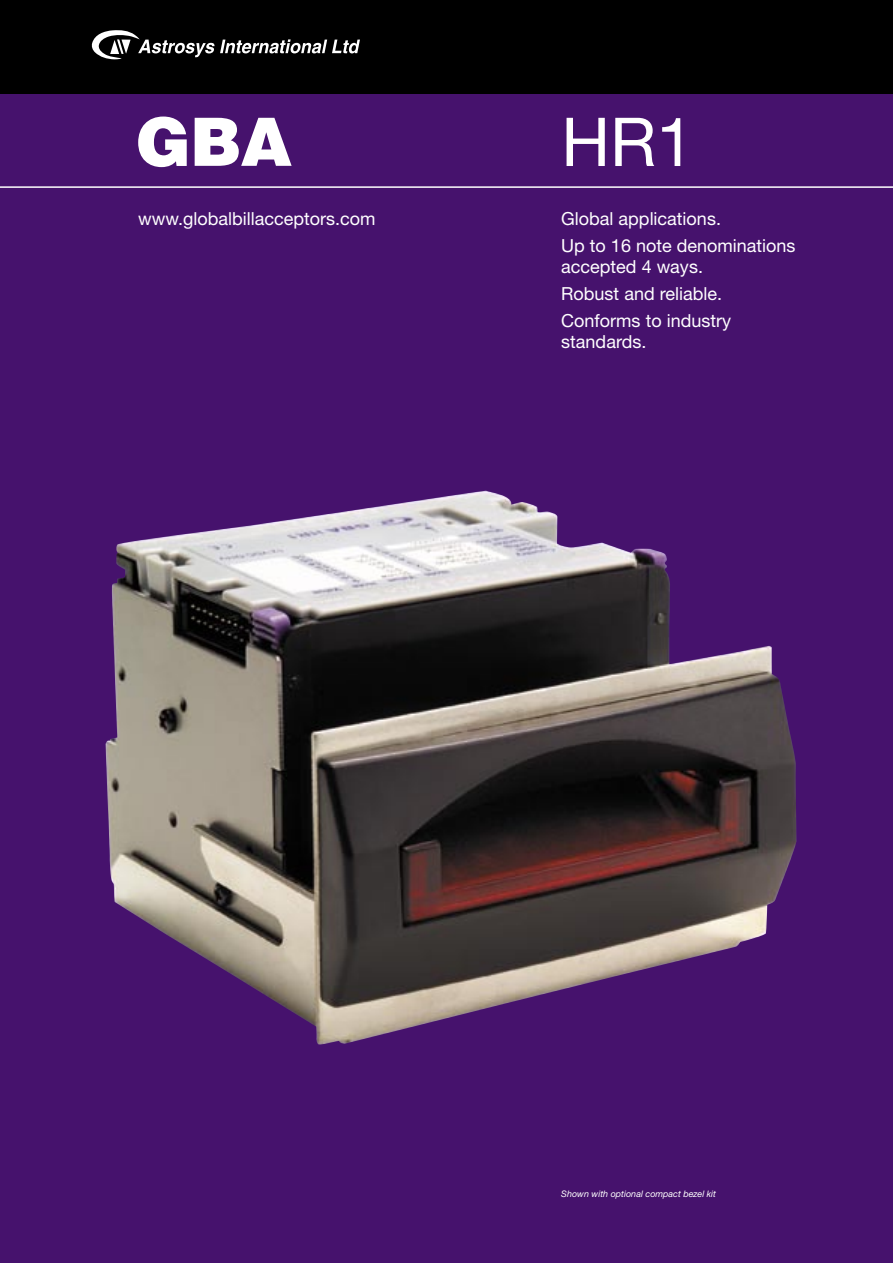
<style>
.page{position:relative;width:893px;height:1263px;background:#46126d}
.page>*{position:absolute;margin:0;border:0;box-sizing:border-box;transform-origin:0 0}
.t1{font:67.5px "Helvetica Neue";color:#fff}
.t2{font:18px/21px "Helvetica Neue";color:#fff}
.t3{font:italic 9px "Helvetica Neue";color:#fff}
</style>
<div class="page">
<div style="left:0;top:0;width:893px;height:94px;background:#000"></div>
<hr style="left:0;top:186px;width:893px;height:2px;background:#fff">
<svg style="left:138px;top:117px;width:49px;height:50px"></svg>
<svg style="left:195px;top:118px;width:97px;height:48px"></svg>
<svg style="left:91px;top:30px;width:269px;height:29px"></svg>
<img style="left:105px;top:490px;width:692px;height:555px">
<p class="t2" style="left:138px;top:208px;width:239px">www.globalbillacceptors.com</p>
<p class="t1" style="left:561px;top:102px;width:134px">HR1</p>
<p class="t2" style="left:561px;top:208px;width:161px">Global applications.</p>
<p class="t2" style="left:561px;top:235px;width:236px">Up to 16 note denominations</p>
<p class="t2" style="left:561px;top:256px;width:143px">accepted 4 ways.</p>
<p class="t2" style="left:561px;top:283px;width:162px">Robust and reliable.</p>
<p class="t2" style="left:561px;top:310px;width:171px">Conforms to industry standards.</p>
<p class="t3" style="left:561px;top:1188px;width:156px">Shown with optional compact bezel kit</p>
</div>
